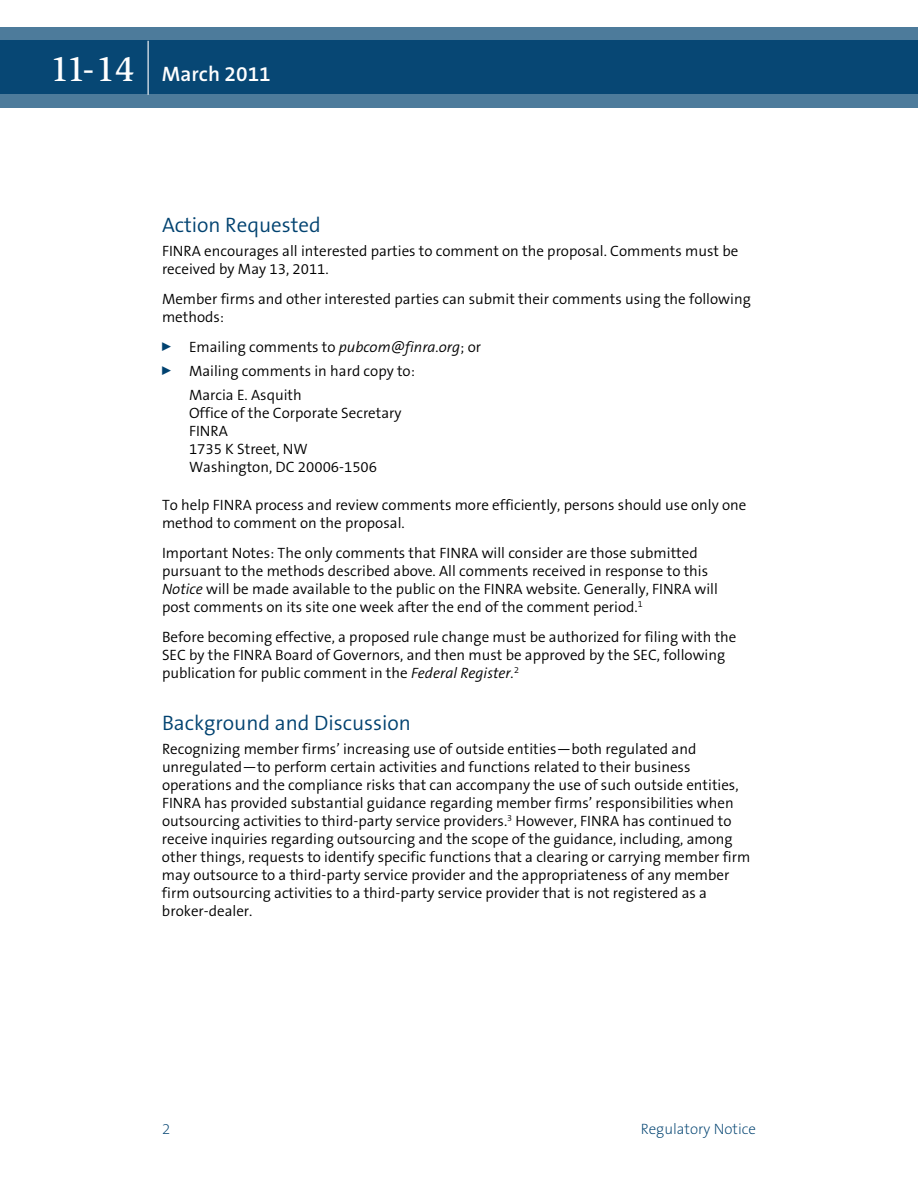
<style>
.page{position:relative;width:918px;height:1188px;background:#fff}
.page>*{position:absolute;margin:0;border:0;box-sizing:border-box;transform-origin:0 0}
.t1{font:300 21px "The Sans B4";color:#004270}
.t2{font:600 21px "The Sans B6";color:#fff}
.t3{font:300 15px/18px "The Sans B4";color:#000}
.t4{font:200 15px "The Sans B2";color:#004270}
.s1{font-family:"Slimbach LT";font-weight:500;font-size:36px}
.s2{font-style:italic}
</style>
<div class="page">
<svg style="left:0;top:27px;width:917px;height:81px;background:#1e5881"></svg>
<hr style="left:148px;top:41px;width:1px;height:54px;background:#fff">
<hr style="left:917px;top:27px;width:1px;height:81px;background:#004270">
<h1 class="t2" style="left:51px;top:63px;width:222px"><span class="s1">11-14</span> March 2011</h1>
<h1 class="t1" style="left:162px;top:213px;width:160px">Action Requested</h1>
<p class="t3" style="left:162px;top:242px;width:578px">FINRA encourages all interested parties to comment on the proposal. Comments must be received by May 13, 2011.</p>
<p class="t3" style="left:162px;top:290px;width:590px">Member firms and other interested parties can submit their comments using the following methods:</p>
<p class="t3" style="left:162px;top:338px;width:321px"><sup>0</sup> Emailing comments to <span class="s2">pubcom@finra.org</span>; or</p>
<p class="t3" style="left:162px;top:362px;width:254px"><sup>0</sup> Mailing comments in hard copy to:</p>
<p class="t3" style="left:189px;top:386px;width:114px">Marcia E. Asquith</p>
<p class="t3" style="left:189px;top:404px;width:214px">Office of the Corporate Secretary<br>FINRA<br>1735 K Street, NW<br>Washington, DC 20006-1506</p>
<p class="t3" style="left:162px;top:496px;width:586px">To help FINRA process and review comments more efficiently, persons should use only one method to comment on the proposal.</p>
<p class="t3" style="left:162px;top:544px;width:557px">Important Notes: The only comments that FINRA will consider are those submitted pursuant to the methods described above. All comments received in response to this <span class="s2">Notice</span> will be made available to the public on the FINRA website. Generally, FINRA will post comments on its site one week after the end of the comment period.<sup>1</sup></p>
<p class="t3" style="left:162px;top:628px;width:576px">Before becoming effective, a proposed rule change must be authorized for filing with the<br>SEC by the FINRA Board of Governors, and then must be approved by the SEC, following publication for public comment in the <span class="s2">Federal Register.</span><sup>2</sup></p>
<h1 class="t1" style="left:162px;top:712px;width:251px">Background and Discussion</h1>
<p class="t3" style="left:162px;top:740px;width:590px">Recognizing member firms’ increasing use of outside entities—both regulated and unregulated—to perform certain activities and functions related to their business operations and the compliance risks that can accompany the use of such outside entities, FINRA has provided substantial guidance regarding member firms’ responsibilities when outsourcing activities to third-party service providers.<sup>3</sup> However, FINRA has continued to receive inquiries regarding outsourcing and the scope of the guidance, including, among other things, requests to identify specific functions that a clearing or carrying member firm may outsource to a third-party service provider and the appropriateness of any member firm outsourcing activities to a third-party service provider that is not registered as a broker-dealer.</p>
<p class="t4" style="left:162px;top:1121px;width:10px">2</p>
<p class="t4" style="left:641px;top:1121px;width:117px">Regulatory Notice</p>
</div>
